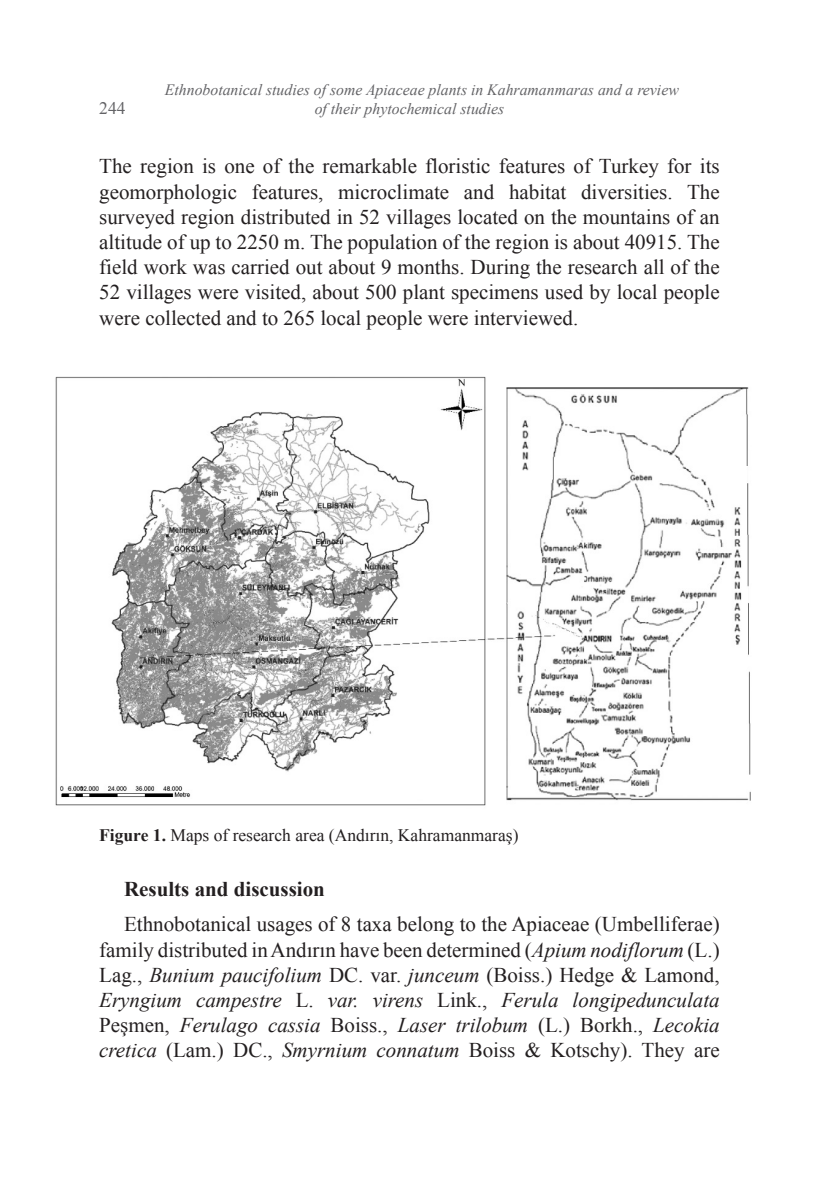
<style>
.page{position:relative;width:819px;height:1191px;background:#fff}
.page>*{position:absolute;margin:0;border:0;box-sizing:border-box;transform-origin:0 0}
._01_GÖVDE{font:21px/25.2px "Times New Roman";color:#231f20;text-align:justify}
._02_ARA_BAŞLIK{font:700 21px "Times New Roman";color:#231f20}
._03_TABLO-RESİMALTI{font:17.5px "Times New Roman";color:#231f20}
.t1{font:17.5px "Times New Roman";color:#636366}
.t2{font:italic 15.75px "Times New Roman";color:#636366}
.s1{font-weight:700}
.s2{font-style:italic}
</style>
<div class="page">
<img style="left:55px;top:376px;width:696px;height:430px">
<p class="t2" style="left:165px;top:79px;width:515px">Ethnobotanical studies of some Apiaceae plants in Kahramanmaras and a review</p>
<p class="t1" style="left:99px;top:96px;width:28px">244</p>
<p class="t2" style="left:315px;top:98px;width:191px">of their phytochemical studies</p>
<p class="_01_GÖVDE" style="left:99px;top:153px;width:622px">The region is one of the remarkable floristic features of Turkey for its geomorphologic features, microclimate and habitat diversities. The surveyed region distributed in 52 villages located on the mountains of an altitude of up to 2250 m. The population of the region is about 40915. The field work was carried out about 9 months. During the research all of the 52 villages were visited, about 500 plant specimens used by local people were collected and to 265 local people were interviewed.</p>
<p class="_03_TABLO-RESİMALTI" style="left:99px;top:823px;width:421px"><span class="s1">Figure 1.</span> Maps of research area (Andırın, Kahramanmaraş)</p>
<p class="_02_ARA_BAŞLIK" style="left:124px;top:874px;width:202px">Results and discussion</p>
<p class="_01_GÖVDE" style="left:99px;top:911px;width:622px;text-indent:25px">Ethnobotanical usages of 8 taxa belong to the Apiaceae (Umbelliferae) family distributed in Andırın have been determined (<span class="s2">Apium nodiflorum</span> (L.)<br>Lag., <span class="s2">Bunium paucifolium</span> DC. var. <span class="s2">junceum</span> (Boiss.) Hedge &amp; Lamond, <span class="s2">Eryngium campestre</span> L. <span class="s2">var. virens</span> Link., <span class="s2">Ferula longipedunculata </span>Peşmen, <span class="s2">Ferulago cassia</span> Boiss., <span class="s2">Laser trilobum</span> (L.) Borkh., <span class="s2">Lecokia cretica</span> (Lam.) DC., <span class="s2">Smyrnium connatum</span> Boiss &amp; Kotschy). They are</p>
</div>
